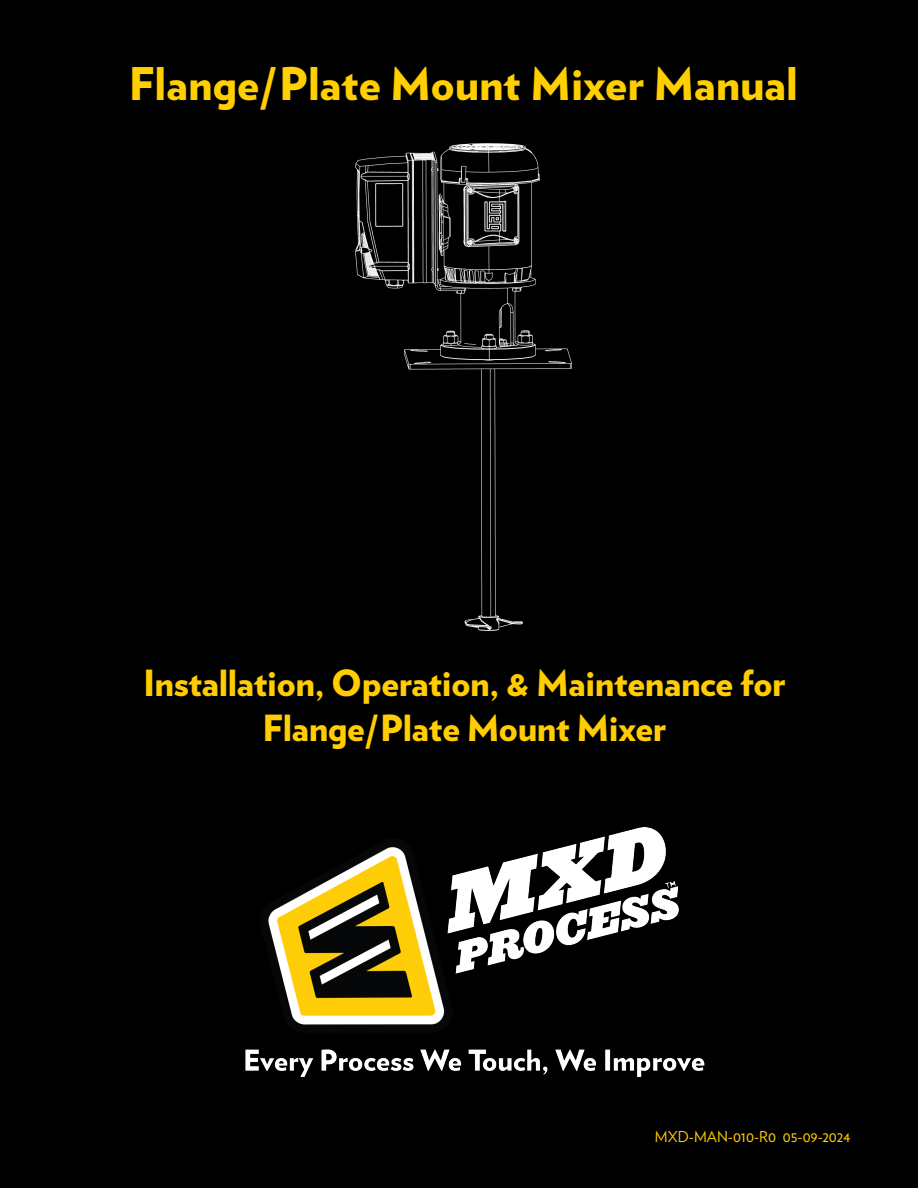
<style>
.page{position:relative;width:918px;height:1188px;background:#000}
.page>*{position:absolute;margin:0;border:0;box-sizing:border-box;transform-origin:0 0}
.t1{font:900 45px "Verlag";color:#ffcf00}
.t2{font:900 36px/45px "Verlag";letter-spacing:-.01em;color:#ffcd02;text-align:center}
.Pub_Number{font:15px "Verlag";color:#ffcd02}
</style>
<div class="page">
<img style="left:245px;top:827px;width:459px;height:250px">
<img style="left:356px;top:144px;width:215px;height:486px">
<p class="t1" style="left:129px;top:46px;width:671px">Flange/Plate Mount Mixer Manual</p>
<p class="t2" style="left:143px;top:659px;width:644px">Installation, Operation, &amp; Maintenance for<br>Flange/Plate Mount Mixer</p>
<p class="Pub_Number" style="left:655px;top:1125px;width:197px">MXD-MAN-010-R0 05-09-2024</p>
</div>
